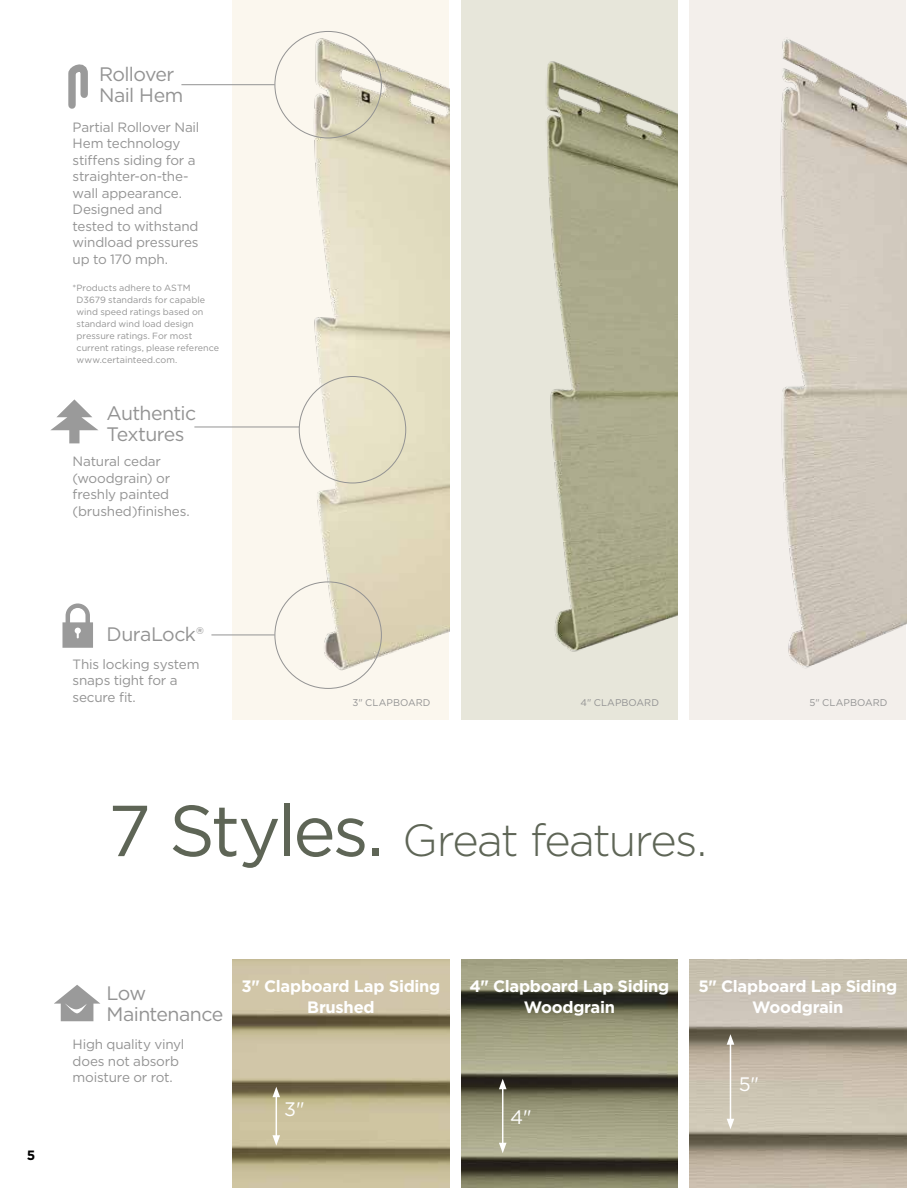
<style>
.page{position:relative;width:918px;height:1188px;background:#fff}
.page>*{position:absolute;margin:0;border:0;box-sizing:border-box;transform-origin:0 0}
.t1{font:300 45px "Gotham";letter-spacing:-.04em;color:#5e6556}
.t2{font:19.5px/21px "Gotham";letter-spacing:-.03em;color:#939393}
.t3{font:19.5px "Gotham";color:#fff}
.t4{font:700 16.5px/21px "Gotham";letter-spacing:-.02em;color:#fff;text-align:center}
.t5{font:13.5px/16.5px "Gotham";letter-spacing:-.015em;color:#939393}
.t6{font:700 13.5px "Gotham";color:#000}
.t7{font:9.75px "Gotham";letter-spacing:.005em;color:#939393}
.t8{font:9px/12px "Gotham";color:#939393}
.s1{font-weight:400;font-size:72px}
</style>
<div class="page">
<img style="left:461px;top:959px;width:217px;height:229px">
<hr style="left:502px;top:1087px;width:1px;height:58px;background:#fff">
<svg style="left:499px;top:1079px;width:8px;height:10px"></svg>
<svg style="left:499px;top:1143px;width:8px;height:10px"></svg>
<img style="left:690px;top:959px;width:216px;height:229px">
<hr style="left:730px;top:1042px;width:1px;height:79px;background:#fff">
<svg style="left:727px;top:1034px;width:7px;height:11px"></svg>
<svg style="left:727px;top:1119px;width:7px;height:10px"></svg>
<img style="left:233px;top:959px;width:216px;height:229px">
<hr style="left:276px;top:1095px;width:1px;height:43px;background:#fff">
<svg style="left:272px;top:1087px;width:8px;height:10px"></svg>
<svg style="left:272px;top:1135px;width:8px;height:11px"></svg>
<div style="left:690px;top:0;width:216px;height:719px;background:#f3efeb"></div>
<img style="left:780px;top:39px;width:126px;height:629px">
<svg style="left:68px;top:64px;width:20px;height:45px"></svg>
<svg style="left:50px;top:399px;width:48px;height:44px"></svg>
<svg style="left:62px;top:603px;width:31px;height:45px"></svg>
<svg style="left:54px;top:985px;width:46px;height:36px"></svg>
<div style="left:233px;top:0;width:216px;height:719px;background:#fbf7ee"></div>
<img style="left:297px;top:31px;width:152px;height:657px">
<div style="left:461px;top:0;width:217px;height:719px;background:#e7e6da"></div>
<img style="left:546px;top:61px;width:132px;height:591px">
<hr style="left:181px;top:84px;width:94px;height:1px;background:#939393">
<hr style="left:194px;top:427px;width:105px;height:1px;background:#939393">
<hr style="left:211px;top:635px;width:64px;height:1px;background:#939393">
<h2 class="t2" style="left:99px;top:63px;width:86px">Rollover<br>Nail Hem</h2>
<p class="t5" style="left:73px;top:118px;width:128px">Partial Rollover Nail<br>Hem technology stiffens siding for a straighter-on-the&shy;wall appearance.<br>Designed and tested to withstand windload pressures up to 170 mph.</p>
<p class="t8" style="left:77px;top:281px;width:144px;text-indent:-4px">*Products adhere to ASTM<br>D3679 standards for capable wind speed ratings based on standard wind load design pressure ratings. For most current ratings, please reference www.certainteed.com.</p>
<h2 class="t2" style="left:107px;top:402px;width:91px">Authentic<br>Textures</h2>
<p class="t5" style="left:73px;top:453px;width:119px">Natural cedar (woodgrain) or freshly painted (brushed)finishes.</p>
<h2 class="t2" style="left:107px;top:623px;width:99px">DuraLock®</h2>
<p class="t5" style="left:73px;top:655px;width:128px">This locking system snaps tight for a secure fit.</p>
<p class="t7" style="left:353px;top:696px;width:80px">3" CLAPBOARD</p>
<p class="t7" style="left:581px;top:696px;width:80px">4" CLAPBOARD</p>
<h1 class="t1" style="left:108px;top:812px;width:601px"><span class="s1">7 Styles.</span> Great features.</h1>
<p class="t7" style="left:810px;top:696px;width:79px">5" CLAPBOARD</p>
<p class="t6" style="left:27px;top:1147px;width:10px">5</p>
<h2 class="t2" style="left:107px;top:982px;width:118px">Low<br>Maintenance</h2>
<p class="t5" style="left:73px;top:1036px;width:113px">High quality vinyl does not absorb moisture or rot.</p>
<p class="t4" style="left:242px;top:975px;width:200px">3" Clapboard Lap Siding<br>Brushed</p>
<h2 class="t3" style="left:284px;top:1097px;width:22px">3"</h2>
<p class="t4" style="left:470px;top:975px;width:201px">4" Clapboard Lap Siding<br>Woodgrain</p>
<h2 class="t3" style="left:510px;top:1104px;width:23px">4"</h2>
<p class="t4" style="left:698px;top:975px;width:200px">5" Clapboard Lap Siding<br>Woodgrain</p>
<h2 class="t3" style="left:739px;top:1071px;width:22px">5"</h2>
</div>
